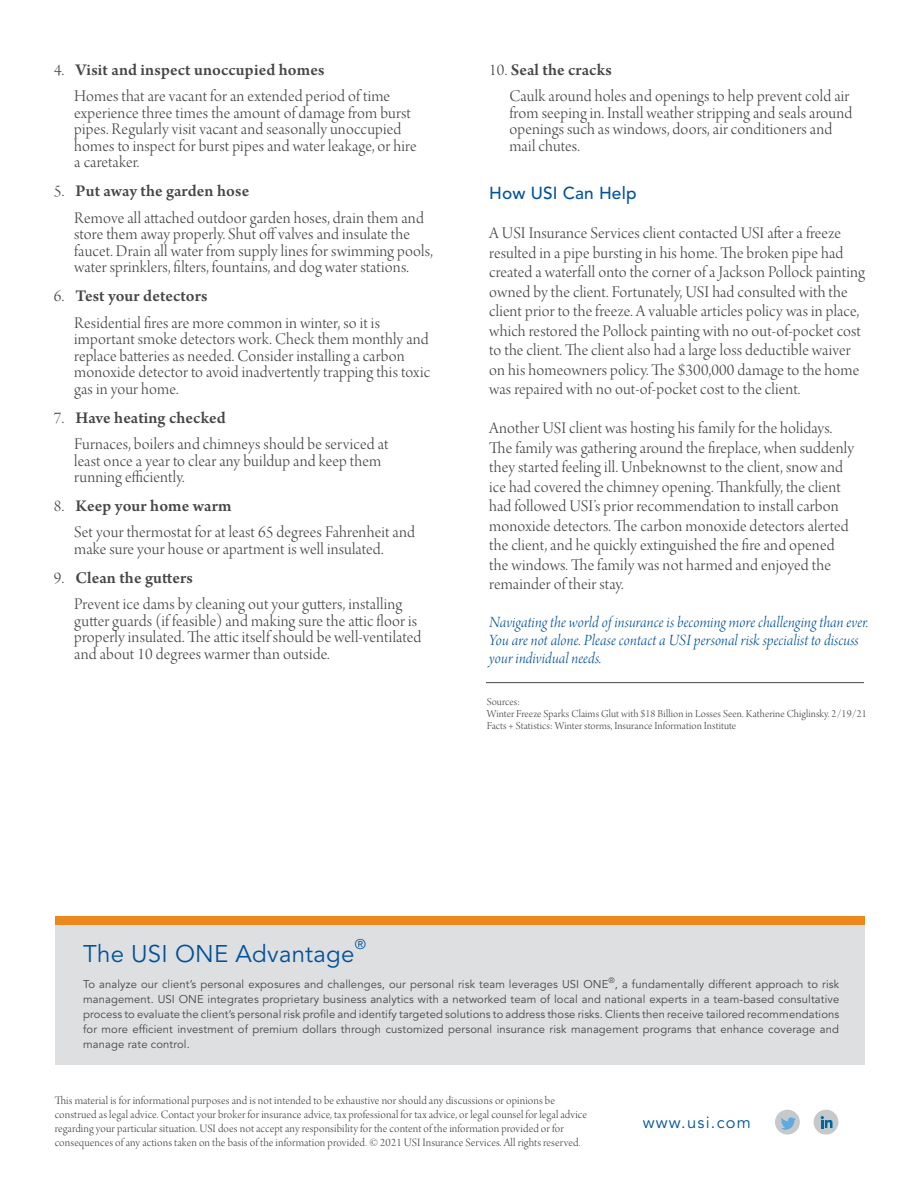
<style>
.page{position:relative;width:918px;height:1188px;background:#fff}
.page>*{position:absolute;margin:0;border:0;box-sizing:border-box;transform-origin:0 0}
.t1{font:24px "Avenir LT Std";letter-spacing:.01em;color:#025299}
.t2{font:17.25px/16.5px "Arno Pro Light Display";letter-spacing:.01em;color:#464547}
.t3{font:600 17.25px "Arno Pro";letter-spacing:.005em;color:#464547}
.t4{font:500 17.25px "Avenir LT Std";letter-spacing:.01em;color:#025299}
.t5{font:16.5px/18px "Arno Pro Light Italic Display";letter-spacing:.005em;color:#025299}
.t6{font:16.5px "Avenir LT Std";letter-spacing:.075em;color:#00539b}
.t7{font:13.95px "Avenir LT Std";color:#025299}
.t8{font:12px/14.1px "Arno Pro Light Display";letter-spacing:.01em;color:#464547}
.t9{font:11.25px/15px "Avenir LT Std";letter-spacing:.01em;color:#464547;text-align:justify}
.t10{font:11.25px/12px "Arno Pro Light Display";letter-spacing:.01em;color:#464547}
.s1{font-family:"Arno Pro Light Display";font-weight:400}
.s2{color:#6d6e71}
</style>
<div class="page">
<div style="left:55px;top:923px;width:810px;height:141px;background:#dedfe0"></div>
<div style="left:775px;top:1110px;width:25px;height:25px;background:#c6c9cb;border-radius:50%"></div>
<svg style="left:781px;top:1117px;width:15px;height:13px"></svg>
<div style="left:814px;top:1110px;width:24px;height:25px;background:#c6c9cb;border-radius:50%"></div>
<svg style="left:821px;top:1116px;width:12px;height:12px"></svg>
<div style="left:55px;top:916px;width:810px;height:8px;background:#ec881d"></div>
<hr style="left:486px;top:682px;width:378px;height:1px;background:#464547">
<p class="t3" style="left:54px;top:60px;width:272px"><span class="s1">4.</span> Visit and inspect unoccupied homes</p>
<p class="t2" style="left:74px;top:89px;width:344px">Homes that are vacant for an extended period of time experience three times the amount of damage from burst pipes. Regularly visit vacant and seasonally unoccupied homes to inspect for burst pipes and water leakage, or hire a caretaker.</p>
<p class="t3" style="left:54px;top:181px;width:197px"><span class="s1">5.</span> Put away the garden hose</p>
<p class="t2" style="left:74px;top:210px;width:360px">Remove all attached outdoor garden hoses, drain them and store them away properly. Shut off valves and insulate the faucet. Drain all water from supply lines for swimming pools, water sprinklers, filters, fountains, and dog water stations.</p>
<p class="t3" style="left:54px;top:286px;width:155px"><span class="s1">6.</span> Test your detectors</p>
<p class="t2" style="left:74px;top:315px;width:357px">Residential fires are more common in winter, so it is important smoke detectors work. Check them monthly and replace batteries as needed. Consider installing a carbon monoxide detector to avoid inadvertently trapping this toxic gas in your home.</p>
<p class="t3" style="left:54px;top:408px;width:173px"><span class="s1">7.</span> Have heating checked</p>
<p class="t2" style="left:74px;top:437px;width:316px">Furnaces, boilers and chimneys should be serviced at least once a year to clear any buildup and keep them running efficiently.</p>
<p class="t3" style="left:54px;top:496px;width:179px"><span class="s1">8.</span> Keep your home warm</p>
<p class="t2" style="left:74px;top:525px;width:342px">Set your thermostat for at least 65 degrees Fahrenheit and make sure your house or apartment is well insulated.</p>
<p class="t3" style="left:54px;top:568px;width:140px"><span class="s1">9.</span> Clean the gutters</p>
<p class="t2" style="left:74px;top:597px;width:349px">Prevent ice dams by cleaning out your gutters, installing gutter guards (if feasible) and making sure the attic floor is properly insulated. The attic itself should be well-ventilated and about 10 degrees warmer than outside.</p>
<p class="t3" style="left:489px;top:60px;width:124px"><span class="s1">10.</span> Seal the cracks</p>
<p class="t2" style="left:509px;top:89px;width:344px">Caulk around holes and openings to help prevent cold air from seeping in. Install weather stripping and seals around openings such as windows, doors, air conditioners and mail chutes.</p>
<p class="t4" style="left:489px;top:184px;width:149px">How USI Can Help</p>
<p class="t2" style="left:489px;top:225px;width:377px;line-height:19.5px">A USI Insurance Services client contacted USI after a freeze resulted in a pipe bursting in his home. The broken pipe had created a waterfall onto the corner of a Jackson Pollock painting owned by the client. Fortunately, USI had consulted with the client prior to the freeze. A valuable articles policy was in place, which restored the Pollock painting with no out-of-pocket cost to the client. The client also had a large loss deductible waiver on his homeowners policy. The $300,000 damage to the home was repaired with no out-of-pocket cost to the client.</p>
<p class="t2" style="left:489px;top:420px;width:366px;line-height:19.5px">Another USI client was hosting his family for the holidays.<br>The family was gathering around the fireplace, when suddenly they started feeling ill. Unbeknownst to the client, snow and ice had covered the chimney opening. Thankfully, the client had followed USI’s prior recommendation to install carbon monoxide detectors. The carbon monoxide detectors alerted the client, and he quickly extinguished the fire and opened the windows. The family was not harmed and enjoyed the remainder of their stay.</p>
<p class="t5" style="left:489px;top:614px;width:381px">Navigating the world of insurance is becoming more challenging than ever.<br>You are not alone. Please contact a USI personal risk specialist to discuss your individual needs.</p>
<p class="t10" style="left:487px;top:696px;width:381px">Sources:<br>Winter Freeze Sparks Claims Glut with $18 Billion in Losses Seen. Katherine Chiglinsky. 2/19/21<br>Facts + Statistics: Winter storms, Insurance Information Institute</p>
<h1 class="t1" style="left:83px;top:940px;width:273px">The USI ONE Advantage</h1>
<p class="t7" style="left:355px;top:936px;width:13px">®</p>
<p class="t9" style="left:83px;top:977px;width:758px">To analyze our client’s personal exposures and challenges, our personal risk team leverages USI ONE<sup>®</sup>, a fundamentally different approach to risk management. USI ONE integrates proprietary business analytics with a networked team of local and national experts in a team-based consultative process to evaluate the client’s personal risk profile and identify targeted solutions to address those risks. Clients then receive tailored recommendations for more efficient investment of premium dollars through customized personal insurance risk management programs that enhance coverage and manage rate control.</p>
<p class="t8" style="left:55px;top:1094px;width:534px">This material is for informational purposes and is not intended to be exhaustive nor should any discussions or opinions be construed as legal advice. Contact your broker for insurance advice, tax professional for tax advice, or legal counsel for legal advice regarding your particular situation. USI does not accept any responsibility for the content of the information provided or for consequences of any actions taken on the basis of the information provided<span class="s2">.</span> © 2021 USI Insurance Services. All rights reserved.</p>
<p class="t6" style="left:643px;top:1113px;width:110px">www.usi.com</p>
</div>
